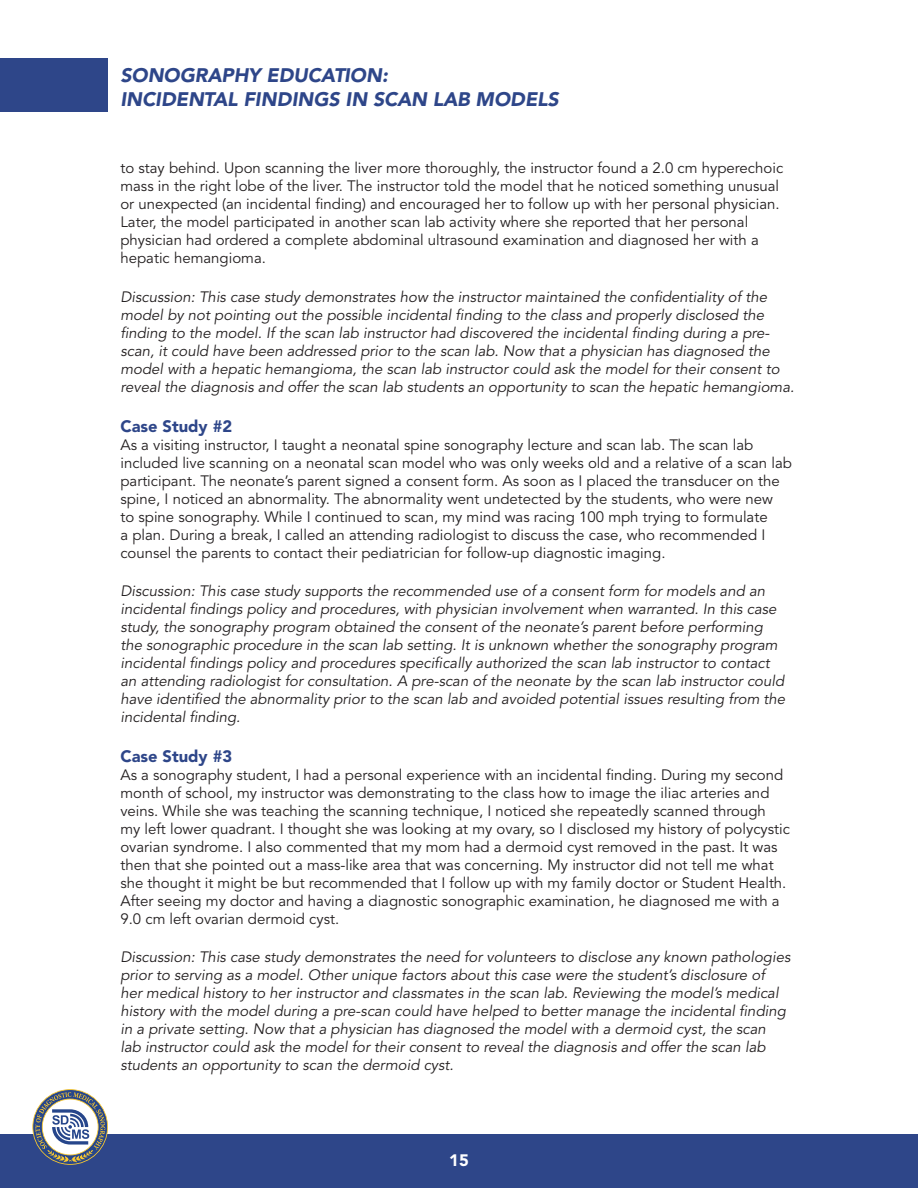
<style>
.page{position:relative;width:918px;height:1188px;background:#fff}
.page>*{position:absolute;margin:0;border:0;box-sizing:border-box;transform-origin:0 0}
.t1{font:italic 900 19.5px/23.4px "Avenir LT Std";letter-spacing:-.005em;color:#2e4689}
.t2{font:900 16.5px "Avenir LT Std";color:#2e4689}
.t3{font:900 16.5px "Avenir LT Std";color:#fff}
.t4{font:15px/18px "Avenir LT Std";color:#231f20}
.t5{font:italic 15px/18px "Avenir LT Std";color:#231f20}
</style>
<div class="page">
<div style="left:0;top:1134px;width:918px;height:54px;background:#2e4689"></div>
<div style="left:0;top:58px;width:108px;height:54px;background:#2e4689"></div>
<svg style="left:32px;top:1089px;width:76px;height:76px"></svg>
<h1 class="t1" style="left:120px;top:64px;width:440px">SONOGRAPHY EDUCATION:<br>INCIDENTAL FINDINGS IN SCAN LAB MODELS</h1>
<p class="t4" style="left:120px;top:160px;width:664px">to stay behind. Upon scanning the liver more thoroughly, the instructor found a 2.0 cm hyperechoic mass in the right lobe of the liver. The instructor told the model that he noticed something unusual or unexpected (an incidental finding) and encouraged her to follow up with her personal physician.<br>Later, the model participated in another scan lab activity where she reported that her personal physician had ordered a complete abdominal ultrasound examination and diagnosed her with a hepatic hemangioma.</p>
<p class="t5" style="left:120px;top:288px;width:675px">Discussion: This case study demonstrates how the instructor maintained the confidentiality of the model by not pointing out the possible incidental finding to the class and properly disclosed the finding to the model. If the scan lab instructor had discovered the incidental finding during a pre&shy;scan, it could have been addressed prior to the scan lab. Now that a physician has diagnosed the model with a hepatic hemangioma, the scan lab instructor could ask the model for their consent to reveal the diagnosis and offer the scan lab students an opportunity to scan the hepatic hemangioma.</p>
<p class="t2" style="left:120px;top:416px;width:113px">Case Study #2</p>
<p class="t4" style="left:120px;top:436px;width:673px">As a visiting instructor, I taught a neonatal spine sonography lecture and scan lab. The scan lab included live scanning on a neonatal scan model who was only weeks old and a relative of a scan lab participant. The neonate’s parent signed a consent form. As soon as I placed the transducer on the spine, I noticed an abnormality. The abnormality went undetected by the students, who were new<br>to spine sonography. While I continued to scan, my mind was racing 100 mph trying to formulate<br>a plan. During a break, I called an attending radiologist to discuss the case, who recommended I counsel the parents to contact their pediatrician for follow-up diagnostic imaging.</p>
<p class="t5" style="left:120px;top:582px;width:666px">Discussion: This case study supports the recommended use of a consent form for models and an incidental findings policy and procedures, with physician involvement when warranted. In this case study, the sonography program obtained the consent of the neonate’s parent before performing the sonographic procedure in the scan lab setting. It is unknown whether the sonography program incidental findings policy and procedures specifically authorized the scan lab instructor to contact an attending radiologist for consultation. A pre-scan of the neonate by the scan lab instructor could have identified the abnormality prior to the scan lab and avoided potential issues resulting from the incidental finding.</p>
<p class="t2" style="left:120px;top:746px;width:113px">Case Study #3</p>
<p class="t4" style="left:120px;top:766px;width:671px">As a sonography student, I had a personal experience with an incidental finding. During my second month of school, my instructor was demonstrating to the class how to image the iliac arteries and veins. While she was teaching the scanning technique, I noticed she repeatedly scanned through<br>my left lower quadrant. I thought she was looking at my ovary, so I disclosed my history of polycystic ovarian syndrome. I also commented that my mom had a dermoid cyst removed in the past. It was then that she pointed out a mass-like area that was concerning. My instructor did not tell me what she thought it might be but recommended that I follow up with my family doctor or Student Health.<br>After seeing my doctor and having a diagnostic sonographic examination, he diagnosed me with a 9.0 cm left ovarian dermoid cyst.</p>
<p class="t5" style="left:120px;top:948px;width:672px">Discussion: This case study demonstrates the need for volunteers to disclose any known pathologies prior to serving as a model. Other unique factors about this case were the student’s disclosure of<br>her medical history to her instructor and classmates in the scan lab. Reviewing the model’s medical history with the model during a pre-scan could have helped to better manage the incidental finding in a private setting. Now that a physician has diagnosed the model with a dermoid cyst, the scan<br>lab instructor could ask the model for their consent to reveal the diagnosis and offer the scan lab students an opportunity to scan the dermoid cyst.</p>
<p class="t3" style="left:449px;top:1150px;width:21px">15</p>
</div>
